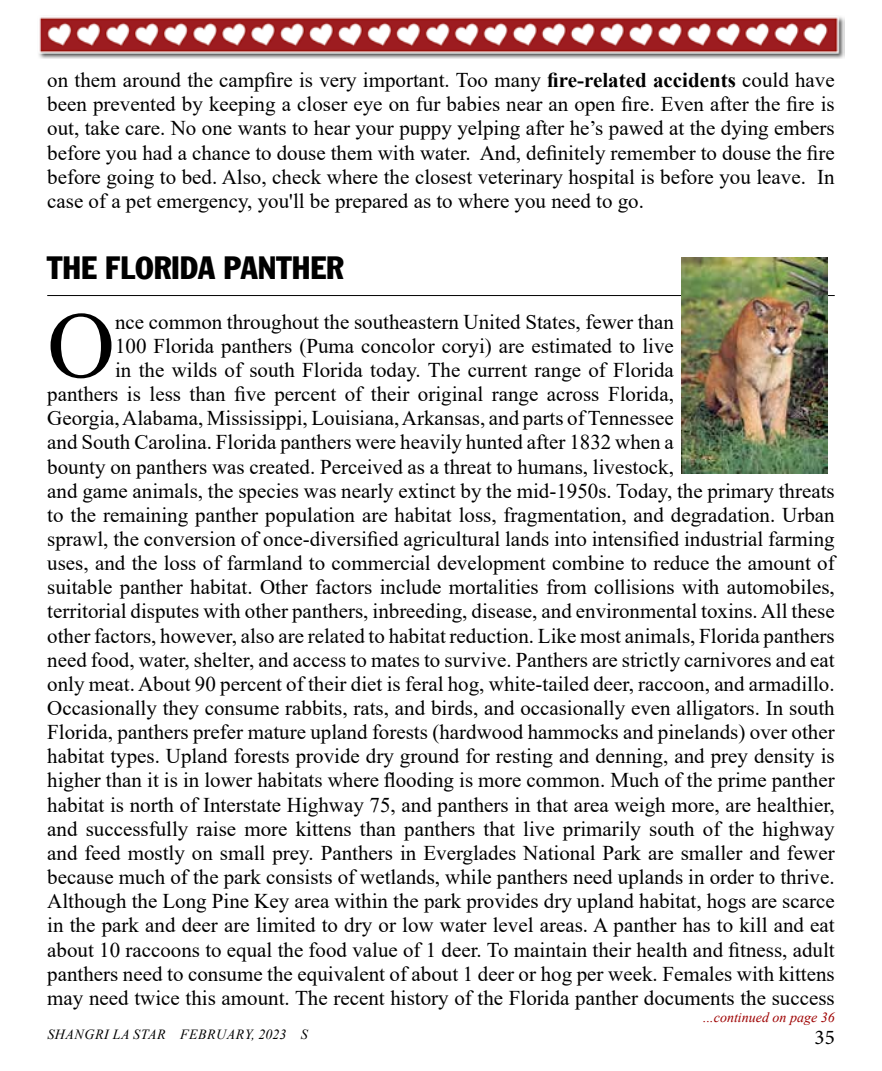
<style>
.page{position:relative;width:882px;height:1071px;background:#fff}
.page>*{position:absolute;margin:0;border:0;box-sizing:border-box;transform-origin:0 0}
.t1{font:93.98px "Times New Roman";color:#000}
.t2{font:31.5px "Franklin Gothic Condensed";color:#000}
.t3{font:21px/24.2px "Times New Roman";color:#000;text-align:justify}
.t4{font:21px "Minion Pro";color:#000}
.t5{font:italic 14px "Times New Roman";letter-spacing:.035em;color:#000}
.t6{font:italic 14px "Times New Roman";color:#9e0000}
.s1{font-weight:700}
</style>
<div class="page">
<img style="left:39px;top:17px;width:806px;height:41px">
<hr style="left:47px;top:295px;width:788px;height:1px;background:#000">
<img style="left:682px;top:257px;width:146px;height:217px">
<p class="t3" style="left:47px;top:67px;width:789px">on them around the campfire is very important. Too many <span class="s1">fire-related accidents</span> could have been prevented by keeping a closer eye on fur babies near an open fire. Even after the fire is out, take care. No one wants to hear your puppy yelping after he’s pawed at the dying embers before you had a chance to douse them with water. And, definitely remember to douse the fire before going to bed. Also, check where the closest veterinary hospital is before you leave. In case of a pet emergency, you'll be prepared as to where you need to go.</p>
<h2 class="t2" style="left:47px;top:249px;width:298px">THE FLORIDA PANTHER</h2>
<h1 class="t1" style="left:47px;top:279px;width:69px">O</h1>
<p class="t3" style="left:115px;top:309px;width:560px">nce common throughout the southeastern United States, fewer than</p>
<p class="t3" style="left:115px;top:333px;width:560px">100 Florida panthers (Puma concolor coryi) are estimated to live</p>
<p class="t3" style="left:115px;top:357px;width:560px">in the wilds of south Florida today. The current range of Florida</p>
<p class="t3" style="left:47px;top:381px;width:628px">panthers is less than five percent of their original range across Florida,</p>
<p class="t3" style="left:47px;top:405px;width:628px">Georgia, Alabama, Mississippi, Louisiana, Arkansas, and parts of Tennessee</p>
<p class="t3" style="left:47px;top:430px;width:628px">and South Carolina. Florida panthers were heavily hunted after 1832 when a</p>
<p class="t3" style="left:47px;top:454px;width:628px">bounty on panthers was created. Perceived as a threat to humans, livestock,</p>
<p class="t3" style="left:47px;top:478px;width:789px">and game animals, the species was nearly extinct by the mid-1950s. Today, the primary threats</p>
<p class="t3" style="left:47px;top:502px;width:789px">to the remaining panther population are habitat loss, fragmentation, and degradation. Urban</p>
<p class="t3" style="left:47px;top:526px;width:789px">sprawl, the conversion of once-diversified agricultural lands into intensified industrial farming</p>
<p class="t3" style="left:47px;top:550px;width:789px">uses, and the loss of farmland to commercial development combine to reduce the amount of</p>
<p class="t3" style="left:47px;top:575px;width:789px">suitable panther habitat. Other factors include mortalities from collisions with automobiles,</p>
<p class="t3" style="left:47px;top:599px;width:789px">territorial disputes with other panthers, inbreeding, disease, and environmental toxins. All these</p>
<p class="t3" style="left:47px;top:623px;width:789px">other factors, however, also are related to habitat reduction. Like most animals, Florida panthers</p>
<p class="t3" style="left:47px;top:647px;width:789px">need food, water, shelter, and access to mates to survive. Panthers are strictly carnivores and eat</p>
<p class="t3" style="left:47px;top:671px;width:789px">only meat. About 90 percent of their diet is feral hog, white-tailed deer, raccoon, and armadillo.</p>
<p class="t3" style="left:47px;top:695px;width:789px">Occasionally they consume rabbits, rats, and birds, and occasionally even alligators. In south</p>
<p class="t3" style="left:47px;top:719px;width:789px">Florida, panthers prefer mature upland forests (hardwood hammocks and pinelands) over other</p>
<p class="t3" style="left:47px;top:744px;width:789px">habitat types. Upland forests provide dry ground for resting and denning, and prey density is</p>
<p class="t3" style="left:47px;top:768px;width:789px">higher than it is in lower habitats where flooding is more common. Much of the prime panther</p>
<p class="t3" style="left:47px;top:792px;width:789px">habitat is north of Interstate Highway 75, and panthers in that area weigh more, are healthier,</p>
<p class="t3" style="left:47px;top:816px;width:789px">and successfully raise more kittens than panthers that live primarily south of the highway</p>
<p class="t3" style="left:47px;top:840px;width:789px">and feed mostly on small prey. Panthers in Everglades National Park are smaller and fewer</p>
<p class="t3" style="left:47px;top:864px;width:789px">because much of the park consists of wetlands, while panthers need uplands in order to thrive.</p>
<p class="t3" style="left:47px;top:888px;width:789px">Although the Long Pine Key area within the park provides dry upland habitat, hogs are scarce</p>
<p class="t3" style="left:47px;top:913px;width:789px">in the park and deer are limited to dry or low water level areas. A panther has to kill and eat</p>
<p class="t3" style="left:47px;top:937px;width:789px">about 10 raccoons to equal the food value of 1 deer. To maintain their health and fitness, adult</p>
<p class="t3" style="left:47px;top:961px;width:789px">panthers need to consume the equivalent of about 1 deer or hog per week. Females with kittens</p>
<p class="t3" style="left:47px;top:985px;width:789px">may need twice this amount. The recent history of the Florida panther documents the success</p>
<p class="t6" style="left:703px;top:1007px;width:133px">...continued on page 36</p>
<p class="t5" style="left:47px;top:1024px;width:262px">SHANGRI LA STAR FEBRUARY, 2023 S</p>
<p class="t4" style="left:815px;top:1023px;width:22px">35</p>
</div>
